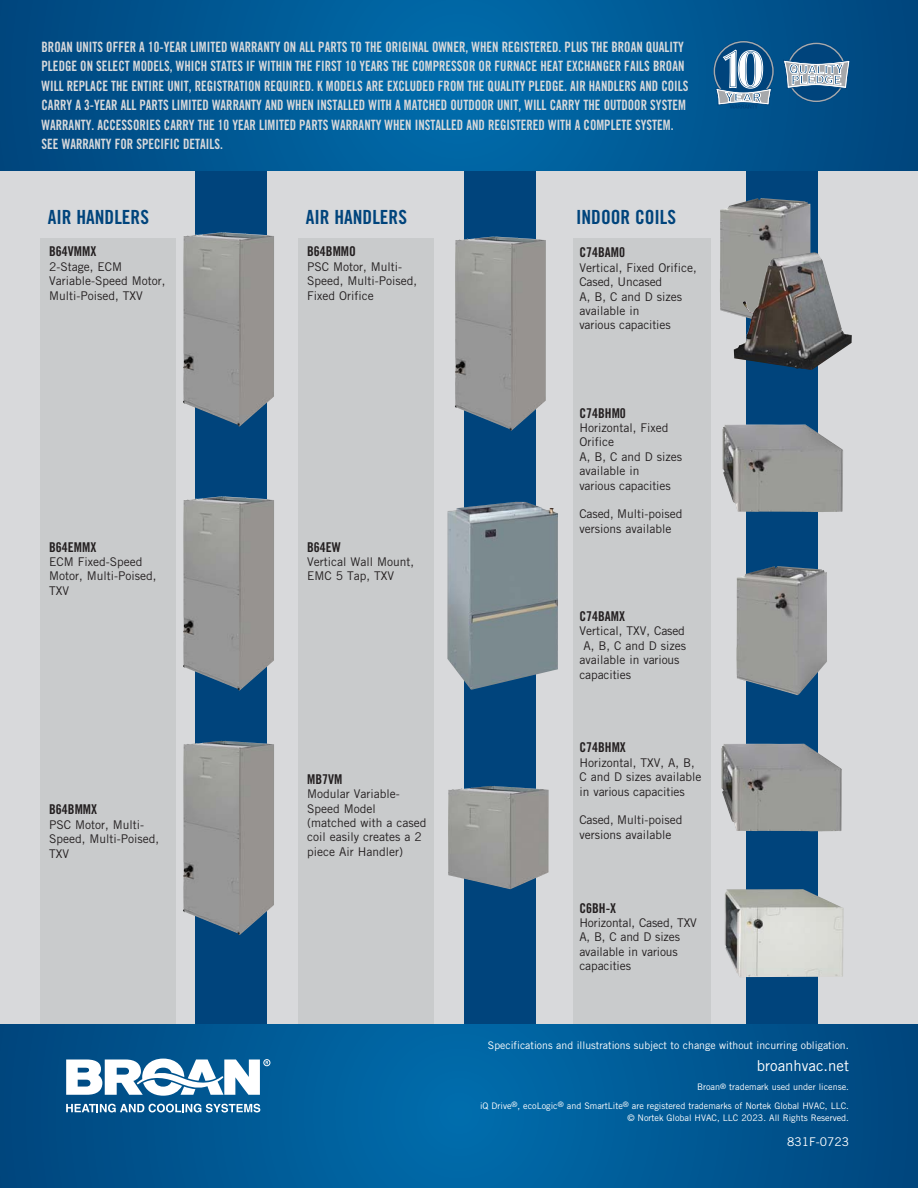
<style>
.page{position:relative;width:918px;height:1188px;background:#fff}
.page>*{position:absolute;margin:0;border:0;box-sizing:border-box;transform-origin:0 0}
.t1{font:19.5px "Trade Gothic Bold Cond Twenty";color:#00447c}
.t2{font:15px "Trade Gothic";color:#fff}
.t3{font:14.25px/19.5px "Trade Gothic Bold Cond Twenty";color:#d8d9db;scale:.9 1}
.t4{font:13.5px "Trade Gothic Bold Cond Twenty";color:#231f20}
.t5{font:12px/14.4px "Trade Gothic";color:#231f20}
.t6{font:12px "Trade Gothic";color:#fff}
.t7{font:10.5px "Trade Gothic";color:#fff}
.t8{font:9px/18.8px "Trade Gothic";color:#fff;text-align:right}
</style>
<div class="page">
<div style="left:0;top:168px;width:918px;height:863px;background:#d8d9db"></div>
<div style="left:298px;top:238px;width:136px;height:793px;background:#c9cbcc"></div>
<div style="left:746px;top:167px;width:72px;height:864px;background:#00447c"></div>
<div style="left:464px;top:167px;width:72px;height:864px;background:#00447c"></div>
<div style="left:195px;top:167px;width:72px;height:864px;background:#00447c"></div>
<div style="left:573px;top:238px;width:137px;height:793px;background:#c9cbcc"></div>
<svg style="left:0;top:0;width:918px;height:170px;background:#005894"></svg>
<img style="left:448px;top:786px;width:101px;height:103px">
<img style="left:447px;top:502px;width:111px;height:188px">
<img style="left:721px;top:744px;width:121px;height:87px">
<div style="left:40px;top:238px;width:136px;height:793px;background:#c9cbcc"></div>
<img style="left:183px;top:232px;width:91px;height:195px">
<svg style="left:0;top:1025px;width:918px;height:163px;background:#005894"></svg>
<svg style="left:66px;top:1059px;width:194px;height:37px"></svg>
<div style="left:264px;top:1059px;width:6px;height:7px;border:1px solid #fff;border-radius:50%"></div>
<svg style="left:66px;top:1104px;width:194px;height:8px"></svg>
<img style="left:183px;top:496px;width:91px;height:195px">
<img style="left:183px;top:741px;width:91px;height:194px">
<img style="left:455px;top:237px;width:91px;height:194px">
<img style="left:736px;top:566px;width:91px;height:129px">
<img style="left:723px;top:425px;width:120px;height:87px">
<img style="left:725px;top:889px;width:119px;height:88px">
<img style="left:720px;top:198px;width:91px;height:116px">
<img style="left:734px;top:252px;width:118px;height:118px">
<svg style="left:713px;top:41px;width:61px;height:61px"></svg>
<svg style="left:715px;top:48px;width:57px;height:61px"></svg>
<div style="left:745px;top:52px;width:11px;height:35px;border:2px solid #00447c;border-radius:50%"></div>
<div style="left:737px;top:50px;width:27px;height:39px;border:2px solid #00447c;border-radius:50%"></div>
<div style="left:746px;top:53px;width:9px;height:33px;border:1px solid #fff;border-radius:50%"></div>
<div style="left:738px;top:50px;width:25px;height:38px;border:1px solid #fff;border-radius:50%"></div>
<svg style="left:786px;top:42px;width:61px;height:61px"></svg>
<svg style="left:783px;top:60px;width:67px;height:30px;background:#8da5b9"></svg>
<p class="t3" style="left:42px;top:38px;width:720px">BROAN UNITS OFFER A 10-YEAR LIMITED WARRANTY ON ALL PARTS TO THE ORIGINAL OWNER, WHEN REGISTERED. PLUS THE BROAN QUALITY PLEDGE ON SELECT MODELS, WHICH STATES IF WITHIN THE FIRST 10 YEARS THE COMPRESSOR OR FURNACE HEAT EXCHANGER FAILS BROAN WILL REPLACE THE ENTIRE UNIT, REGISTRATION REQUIRED. K MODELS ARE EXCLUDED FROM THE QUALITY PLEDGE. AIR HANDLERS AND COILS CARRY A 3-YEAR ALL PARTS LIMITED WARRANTY AND WHEN INSTALLED WITH A MATCHED OUTDOOR UNIT, WILL CARRY THE OUTDOOR SYSTEM WARRANTY. ACCESSORIES CARRY THE 10 YEAR LIMITED PARTS WARRANTY WHEN INSTALLED AND REGISTERED WITH A COMPLETE SYSTEM.<br>SEE WARRANTY FOR SPECIFIC DETAILS.</p>
<h1 class="t1" style="left:48px;top:210px;width:103px">AIR HANDLERS</h1>
<p class="t4" style="left:49px;top:247px;width:49px">B64VMMX</p>
<p class="t5" style="left:49px;top:261px;width:118px">2-Stage, ECM<br>Variable-Speed Motor,<br>Multi-Poised, TXV</p>
<p class="t4" style="left:49px;top:542px;width:49px">B64EMMX</p>
<p class="t5" style="left:49px;top:556px;width:109px">ECM Fixed-Speed<br>Motor, Multi-Poised,<br>TXV</p>
<p class="t4" style="left:49px;top:805px;width:49px">B64BMMX</p>
<p class="t5" style="left:49px;top:819px;width:112px">PSC Motor, Multi-<br>Speed, Multi-Poised,<br>TXV</p>
<h1 class="t1" style="left:306px;top:210px;width:103px">AIR HANDLERS</h1>
<p class="t4" style="left:307px;top:247px;width:50px">B64BMMO</p>
<p class="t5" style="left:307px;top:261px;width:112px">PSC Motor, Multi-<br>Speed, Multi-Poised,<br>Fixed Orifice</p>
<p class="t4" style="left:307px;top:542px;width:35px">B64EW</p>
<p class="t5" style="left:307px;top:556px;width:109px">Vertical Wall Mount,<br>EMC 5 Tap, TXV</p>
<p class="t4" style="left:307px;top:774px;width:37px">MB7VM</p>
<p class="t5" style="left:307px;top:788px;width:121px">Modular Variable-<br>Speed Model (matched with a cased coil easily creates a 2 piece Air Handler)</p>
<h1 class="t1" style="left:576px;top:210px;width:102px">INDOOR COILS</h1>
<p class="t4" style="left:579px;top:248px;width:47px">C74BAM0</p>
<p class="t5" style="left:579px;top:261px;width:119px">Vertical, Fixed Orifice,<br>Cased, Uncased<br>A, B, C and D sizes available in<br>various capacities</p>
<p class="t4" style="left:579px;top:408px;width:48px">C74BHM0</p>
<p class="t5" style="left:579px;top:422px;width:104px">Horizontal, Fixed<br>Orifice<br>A, B, C and D sizes available in<br>various capacities</p>
<p class="t5" style="left:579px;top:508px;width:105px">Cased, Multi-poised versions available</p>
<p class="t4" style="left:579px;top:611px;width:47px">C74BAMX</p>
<p class="t5" style="left:579px;top:625px;width:107px">Vertical, TXV, Cased</p>
<p class="t5" style="left:583px;top:639px;width:104px">A, B, C and D sizes</p>
<p class="t5" style="left:579px;top:654px;width:102px">available in various</p>
<p class="t5" style="left:579px;top:668px;width:53px">capacities</p>
<p class="t4" style="left:579px;top:743px;width:48px">C74BHMX</p>
<p class="t5" style="left:579px;top:756px;width:124px">Horizontal, TXV, A, B,<br>C and D sizes available in various capacities</p>
<p class="t5" style="left:579px;top:814px;width:105px">Cased, Multi-poised versions available</p>
<p class="t4" style="left:579px;top:903px;width:38px">C6BH-X</p>
<p class="t5" style="left:579px;top:917px;width:119px">Horizontal, Cased, TXV<br>A, B, C and D sizes available in various capacities</p>
<p class="t7" style="left:488px;top:1041px;width:363px">Specifications and illustrations subject to change without incurring obligation.</p>
<p class="t2" style="left:757px;top:1061px;width:94px">broanhvac.net</p>
<p class="t8" style="left:480px;top:1078px;width:370px">Broan<sup>®</sup> trademark used under license.<br>iQ Drive<sup>®</sup>, ecoLogic<sup>®</sup> and SmartLite<sup>®</sup> are registered trademarks of Nortek Global HVAC, LLC.</p>
<p class="t8" style="left:627px;top:1109px;width:223px">© Nortek Global HVAC, LLC 2023. All Rights Reserved.</p>
<p class="t6" style="left:787px;top:1137px;width:63px">831F-0723</p>
</div>
